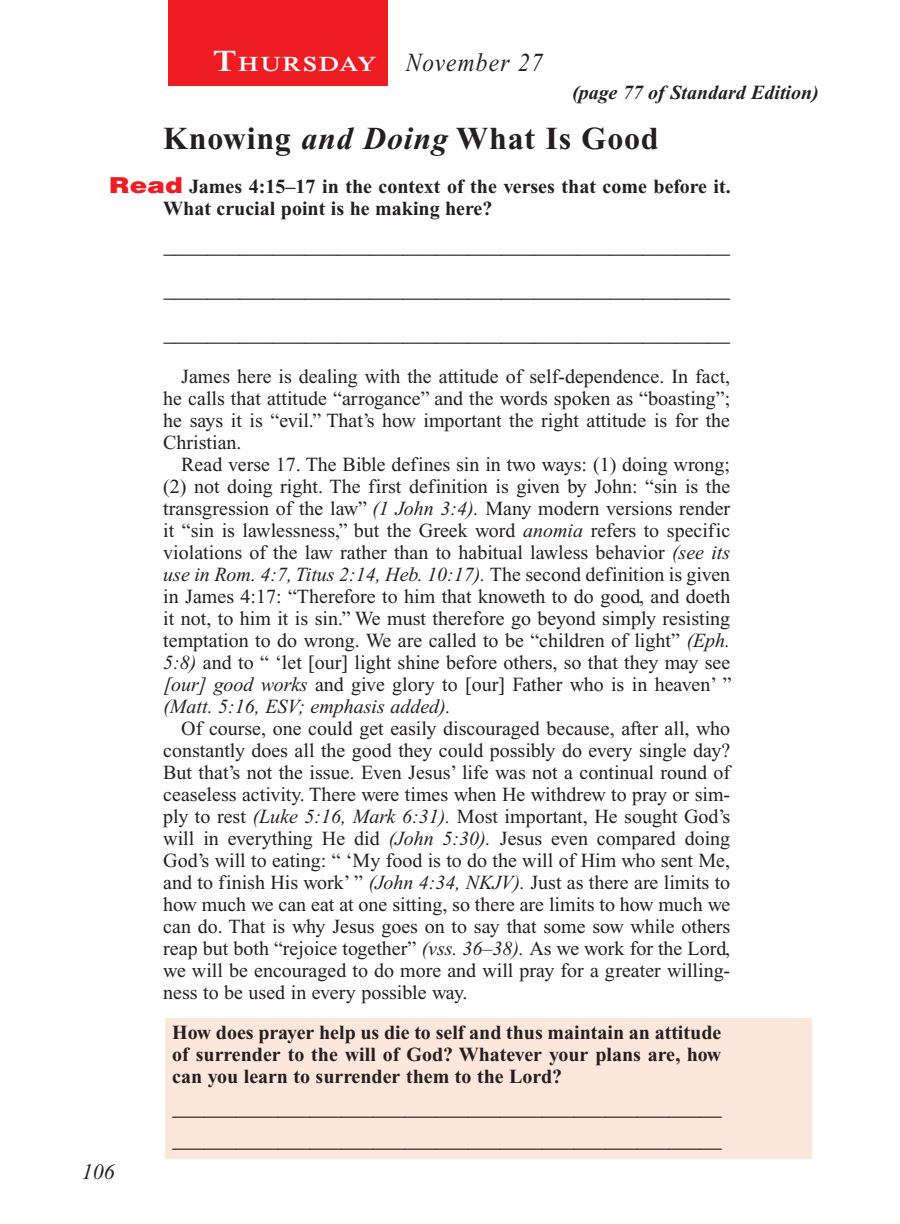
<style>
.page{position:relative;width:900px;height:1224px;background:#fff}
.page>*{position:absolute;margin:0;border:0;box-sizing:border-box;transform-origin:0 0}
.Head{font:700 32px "Times New Roman PS Std";letter-spacing:.025em;color:#231f20}
.Lesson_Dates{font:italic 26px "Times New Roman PS Std";letter-spacing:.05em;color:#231f20;scale:.9 1}
.Blank_Lines{font:22px "Times New Roman PS Std";color:#231f20}
.Blank_Lines_In_Scree{font:22px "Times New Roman PS Std";color:#231f20;scale:.96 1}
.Blank_Lines_SB{font:22px "Times New Roman PS Std";color:#231f20}
.t1{font:italic 22px "Times New Roman PS Std";color:#231f20}
.Daily_Header{font:600 21px "Times NRMT Std";letter-spacing:.07em;color:#fff;scale:1.1 1}
.Body{font:20px/22px "Times New Roman PS Std";color:#231f20;text-align:justify}
.x-screened_box-text{font:700 20px/22px "Times New Roman PS Std";color:#231f20;text-align:justify}
.Question_NO_SB{font:700 20px/22px "Times New Roman PS Std";color:#231f20}
.Page_from_SE{font:italic 700 20px "Times New Roman PS Std";color:#231f20}
.s1{font-size:30px}
.s2{font-style:italic}
.s3{font-family:"Helvetica LT Std";font-weight:900;font-size:22px;color:#ee1d23}
</style>
<div class="page">
<div style="left:168px;top:0;width:220px;height:85px;background:#ee1d23"></div>
<div style="left:165px;top:1018px;width:646px;height:140px;background:#fde7dc"></div>
<p class="Daily_Header" style="left:213px;top:52px;width:150px"><span class="s1">T</span>HURSDAY</p>
<p class="Lesson_Dates" style="left:406px;top:48px;width:154px">November 27</p>
<p class="Page_from_SE" style="left:572px;top:82px;width:248px">(page 77 of Standard Edition)</p>
<p class="Head" style="left:163px;top:120px;width:497px">Knowing <span class="s2">and Doing</span> What Is Good</p>
<p class="Question_NO_SB" style="left:163px;top:175px;width:569px;text-indent:-54px"><span class="s3">Read</span> James 4:15–17 in the context of the verses that come before it.<br>What crucial point is he making here?</p>
<p class="Blank_Lines_SB" style="left:164px;top:233px;width:568px">____________________________________________________</p>
<p class="Blank_Lines" style="left:164px;top:277px;width:568px">____________________________________________________</p>
<p class="t1" style="left:82px;top:1160px;width:34px">106</p>
<p class="Blank_Lines" style="left:164px;top:321px;width:568px">____________________________________________________</p>
<p class="Body" style="left:163px;top:365px;width:569px;text-indent:18px">James here is dealing with the attitude of self-dependence. In fact, he calls that attitude “arrogance” and the words spoken as “boasting”; he says it is “evil.” That’s how important the right attitude is for the Christian.</p>
<p class="Body" style="left:163px;top:453px;width:570px;text-indent:18px">Read verse 17. The Bible defines sin in two ways: (1) doing wrong; (2) not doing right. The first definition is given by John: “sin is the transgression of the law” <span class="s2">(1 John 3:4).</span> Many modern versions render it “sin is lawlessness,” but the Greek word <span class="s2">anomia</span> refers to specific violations of the law rather than to habitual lawless behavior <span class="s2">(see its use in Rom. 4:7, Titus 2:14, Heb. 10:17).</span> The second definition is given in James 4:17: “Therefore to him that knoweth to do good, and doeth it not, to him it is sin.” We must therefore go beyond simply resisting temptation to do wrong. We are called to be “children of light” <span class="s2">(Eph.<br>5:8)</span> and to “ ‘let [our] light shine before others, so that they may see <span class="s2">[our] good works</span> and give glory to [our] Father who is in heaven’ ” <span class="s2">(Matt. 5:16, ESV; emphasis added).</span></p>
<p class="Body" style="left:163px;top:717px;width:569px;text-indent:18px">Of course, one could get easily discouraged because, after all, who constantly does all the good they could possibly do every single day?<br>But that’s not the issue. Even Jesus’ life was not a continual round of ceaseless activity. There were times when He withdrew to pray or sim&shy;ply to rest <span class="s2">(Luke 5:16, Mark 6:31).</span> Most important, He sought God’s will in everything He did <span class="s2">(John 5:30).</span> Jesus even compared doing God’s will to eating: “ ‘My food is to do the will of Him who sent Me, and to finish His work’ ” <span class="s2">(John 4:34, NKJV).</span> Just as there are limits to how much we can eat at one sitting, so there are limits to how much we can do. That is why Jesus goes on to say that some sow while others reap but both “rejoice together” <span class="s2">(vss. 36–38).</span> As we work for the Lord, we will be encouraged to do more and will pray for a greater willing&shy;ness to be used in every possible way.</p>
<p class="x-screened_box-text" style="left:172px;top:1021px;width:551px">How does prayer help us die to self and thus maintain an attitude of surrender to the will of God? Whatever your plans are, how can you learn to surrender them to the Lord?</p>
<p class="Blank_Lines_In_Scree" style="left:173px;top:1095px;width:573px">____________________________________________________</p>
<p class="Blank_Lines_In_Scree" style="left:173px;top:1127px;width:573px">____________________________________________________</p>
</div>
